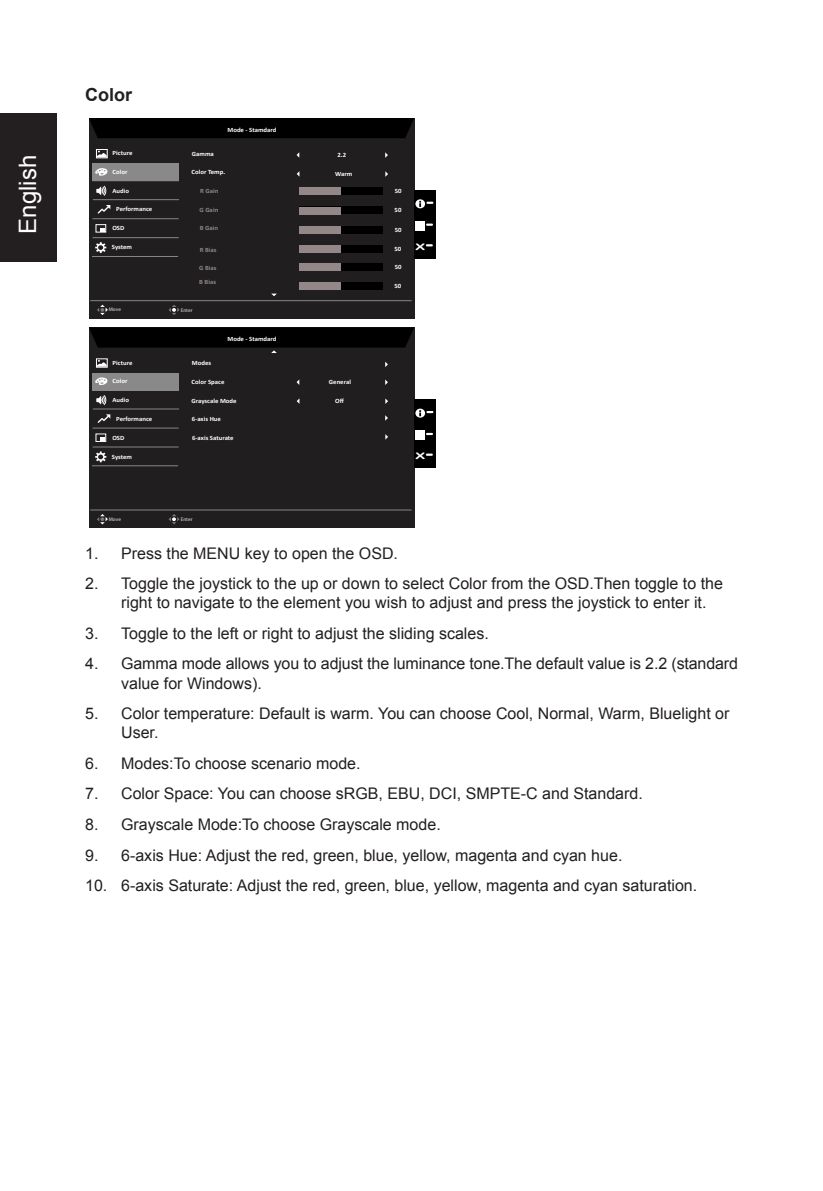
<style>
.page{position:relative;width:823px;height:1191px;background:#fff}
.page>*{position:absolute;margin:0;border:0;box-sizing:border-box;transform-origin:0 0}
.t1{font:24px "Arial";color:#fff}
.Heading1{font:700 18px "Arial";color:#231f20}
.t2{font:16px/19.2px "Arial";color:#231f20}
.t3{font:9px "Arial Rounded MT Bold";color:#fff;scale:1.79 1}
.t4{font:700 6.4px "Calibri";color:#fff;scale:1.04 1}
.t5{font:700 6.4px "Calibri";color:#938787;scale:1.04 1}
.t6{font:4.6px "JQ Zong Yi FT G Bpc EUC H";color:#cbcbcb;scale:1.04 1}
</style>
<div class="page">
<div style="left:0;top:113px;width:57px;height:149px;background:#231f20"></div>
<div style="left:89px;top:118px;width:325px;height:201px;background:#201e1f"></div>
<div style="left:89px;top:118px;width:325px;height:20px;background:#000"></div>
<hr style="left:90px;top:300px;width:321px;height:1px;background:#898989">
<svg style="left:385px;top:171px;width:3px;height:6px"></svg>
<svg style="left:296px;top:152px;width:3px;height:6px"></svg>
<svg style="left:385px;top:152px;width:3px;height:6px"></svg>
<svg style="left:96px;top:185px;width:11px;height:11px"></svg>
<hr style="left:92px;top:256px;width:86px;height:1px;background:#898989">
<hr style="left:93px;top:237px;width:86px;height:1px;background:#898989">
<hr style="left:92px;top:218px;width:86px;height:1px;background:#898989">
<hr style="left:93px;top:199px;width:86px;height:1px;background:#898989">
<hr style="left:92px;top:180px;width:87px;height:1px;background:#898989">
<div style="left:95px;top:224px;width:11px;height:8px;border:1px solid #fff"></div>
<svg style="left:99px;top:228px;width:5px;height:3px"></svg>
<div style="left:92px;top:164px;width:86px;height:17px;background:#898989"></div>
<svg style="left:95px;top:242px;width:11px;height:11px"></svg>
<div style="left:96px;top:149px;width:12px;height:9px;border:1px solid #fff"></div>
<svg style="left:97px;top:151px;width:10px;height:6px"></svg>
<svg style="left:95px;top:168px;width:13px;height:8px"></svg>
<div style="left:299px;top:226px;width:83px;height:7px;background:#000"></div>
<div style="left:299px;top:226px;width:42px;height:7px;background:#938787"></div>
<div style="left:299px;top:207px;width:83px;height:7px;background:#000"></div>
<div style="left:299px;top:207px;width:42px;height:7px;background:#938787"></div>
<div style="left:299px;top:188px;width:83px;height:7px;background:#000"></div>
<div style="left:299px;top:188px;width:42px;height:7px;background:#938787"></div>
<div style="left:414px;top:190px;width:21px;height:69px;background:#000"></div>
<svg style="left:426px;top:244px;width:7px;height:3px"></svg>
<svg style="left:97px;top:305px;width:11px;height:10px"></svg>
<svg style="left:169px;top:305px;width:10px;height:10px"></svg>
<svg style="left:415px;top:221px;width:18px;height:9px"></svg>
<div style="left:299px;top:246px;width:83px;height:7px;background:#000"></div>
<div style="left:299px;top:246px;width:42px;height:7px;background:#938787"></div>
<svg style="left:415px;top:199px;width:18px;height:9px"></svg>
<svg style="left:98px;top:205px;width:12px;height:8px"></svg>
<div style="left:299px;top:263px;width:83px;height:7px;background:#000"></div>
<div style="left:299px;top:263px;width:42px;height:8px;background:#938787"></div>
<div style="left:299px;top:282px;width:83px;height:7px;background:#000"></div>
<div style="left:299px;top:282px;width:42px;height:7px;background:#938787"></div>
<div style="left:89px;top:327px;width:325px;height:201px;background:#201e1f"></div>
<hr style="left:90px;top:509px;width:321px;height:1px;background:#898989">
<svg style="left:385px;top:398px;width:3px;height:6px"></svg>
<svg style="left:385px;top:379px;width:3px;height:6px"></svg>
<svg style="left:96px;top:395px;width:11px;height:10px"></svg>
<hr style="left:92px;top:465px;width:86px;height:1px;background:#898989">
<hr style="left:93px;top:446px;width:86px;height:1px;background:#898989">
<hr style="left:92px;top:427px;width:86px;height:1px;background:#898989">
<hr style="left:93px;top:408px;width:86px;height:1px;background:#898989">
<hr style="left:92px;top:390px;width:87px;height:1px;background:#898989">
<div style="left:95px;top:433px;width:11px;height:9px;border:1px solid #fff"></div>
<svg style="left:100px;top:437px;width:4px;height:3px"></svg>
<div style="left:92px;top:373px;width:86px;height:17px;background:#898989"></div>
<svg style="left:95px;top:451px;width:11px;height:11px"></svg>
<div style="left:96px;top:358px;width:12px;height:9px;border:1px solid #fff"></div>
<svg style="left:97px;top:360px;width:10px;height:7px"></svg>
<svg style="left:95px;top:377px;width:13px;height:8px"></svg>
<div style="left:414px;top:399px;width:21px;height:69px;background:#000"></div>
<svg style="left:426px;top:453px;width:7px;height:3px"></svg>
<svg style="left:97px;top:514px;width:11px;height:10px"></svg>
<svg style="left:168px;top:514px;width:11px;height:10px"></svg>
<svg style="left:415px;top:430px;width:18px;height:9px"></svg>
<svg style="left:415px;top:408px;width:18px;height:10px"></svg>
<svg style="left:89px;top:327px;width:325px;height:26px"></svg>
<svg style="left:98px;top:414px;width:12px;height:9px"></svg>
<svg style="left:385px;top:415px;width:3px;height:6px"></svg>
<svg style="left:385px;top:362px;width:3px;height:5px"></svg>
<h1 class="t1" style="left:12px;top:234px;width:80px;rotate:-90deg">English</h1>
<p class="Heading1" style="left:85px;top:82px;width:48px">Color</p>
<p class="t4" style="left:113px;top:149px;width:21px">Picture</p>
<p class="t4" style="left:113px;top:167px;width:16px">Color</p>
<p class="t4" style="left:112px;top:186px;width:18px">Audio</p>
<p class="t4" style="left:112px;top:224px;width:13px">OSD</p>
<p class="t4" style="left:112px;top:243px;width:21px">System</p>
<p class="t4" style="left:116px;top:205px;width:36px">Performance</p>
<p class="t4" style="left:227px;top:125px;width:49px">Mode - Stamdard</p>
<p class="t4" style="left:192px;top:149px;width:23px">Gamma</p>
<p class="t4" style="left:191px;top:168px;width:34px">Color Temp.</p>
<p class="t5" style="left:200px;top:187px;width:19px">R Gain</p>
<p class="t5" style="left:199px;top:205px;width:20px">G Gain</p>
<p class="t5" style="left:200px;top:224px;width:19px">B Gain</p>
<p class="t5" style="left:200px;top:245px;width:18px">R Bias</p>
<p class="t5" style="left:199px;top:263px;width:18px">G Bias</p>
<p class="t5" style="left:199px;top:277px;width:18px">B Bias</p>
<p class="t6" style="left:109px;top:307px;width:13px">Move</p>
<p class="t6" style="left:181px;top:307px;width:13px">Enter</p>
<p class="t4" style="left:227px;top:334px;width:49px">Mode - Stamdard</p>
<p class="t4" style="left:337px;top:150px;width:10px">2.2</p>
<p class="t4" style="left:335px;top:169px;width:18px">Warm</p>
<p class="t4" style="left:113px;top:358px;width:21px">Picture</p>
<p class="t4" style="left:113px;top:377px;width:16px">Color</p>
<p class="t4" style="left:192px;top:359px;width:20px">Modes</p>
<p class="t4" style="left:191px;top:377px;width:33px">Color Space</p>
<p class="t4" style="left:191px;top:396px;width:45px">Grayscale Mode</p>
<p class="t4" style="left:192px;top:414px;width:29px">6-axis Hue</p>
<p class="t4" style="left:192px;top:433px;width:41px">6-axis Saturate</p>
<p class="t4" style="left:329px;top:378px;width:23px">General</p>
<p class="t4" style="left:112px;top:395px;width:18px">Audio</p>
<p class="t4" style="left:335px;top:396px;width:10px">Off</p>
<p class="t4" style="left:112px;top:433px;width:13px">OSD</p>
<p class="t4" style="left:112px;top:452px;width:21px">System</p>
<p class="t4" style="left:116px;top:414px;width:36px">Performance</p>
<p class="t6" style="left:109px;top:516px;width:13px">Move</p>
<p class="t6" style="left:181px;top:516px;width:13px">Enter</p>
<p class="t4" style="left:394px;top:186px;width:8px">50</p>
<p class="t4" style="left:394px;top:206px;width:8px">50</p>
<p class="t4" style="left:394px;top:225px;width:8px">50</p>
<p class="t4" style="left:394px;top:245px;width:8px">50</p>
<p class="t4" style="left:394px;top:262px;width:8px">50</p>
<p class="t4" style="left:394px;top:281px;width:8px">50</p>
<p class="t3" style="left:415px;top:241px;width:7px">X</p>
<p class="t3" style="left:415px;top:450px;width:7px">X</p>
<p class="t2" style="left:85px;top:543px;width:314px">1. Press the MENU key to open the OSD.</p>
<p class="t2" style="left:121px;top:574px;width:603px;text-indent:-36px">2. Toggle the joystick to the up or down to select Color from the OSD.Then toggle to the right to navigate to the element you wish to adjust and press the joystick to enter it.</p>
<p class="t2" style="left:85px;top:624px;width:405px">3. Toggle to the left or right to adjust the sliding scales.</p>
<p class="t2" style="left:121px;top:654px;width:618px;text-indent:-36px">4. Gamma mode allows you to adjust the luminance tone.The default value is 2.2 (standard value for Windows).</p>
<p class="t2" style="left:121px;top:704px;width:609px;text-indent:-36px">5. Color temperature: Default is warm. You can choose Cool, Normal, Warm, Bluelight or<br>User.</p>
<p class="t2" style="left:85px;top:754px;width:277px">6. Modes:To choose scenario mode.</p>
<p class="t2" style="left:85px;top:784px;width:559px">7. Color Space: You can choose sRGB, EBU, DCI, SMPTE-C and Standard.</p>
<p class="t2" style="left:85px;top:815px;width:357px">8. Grayscale Mode:To choose Grayscale mode.</p>
<p class="t2" style="left:85px;top:845px;width:538px">9. 6-axis Hue: Adjust the red, green, blue, yellow, magenta and cyan hue.</p>
<p class="t2" style="left:85px;top:876px;width:613px">10. 6-axis Saturate: Adjust the red, green, blue, yellow, magenta and cyan saturation.</p>
</div>
